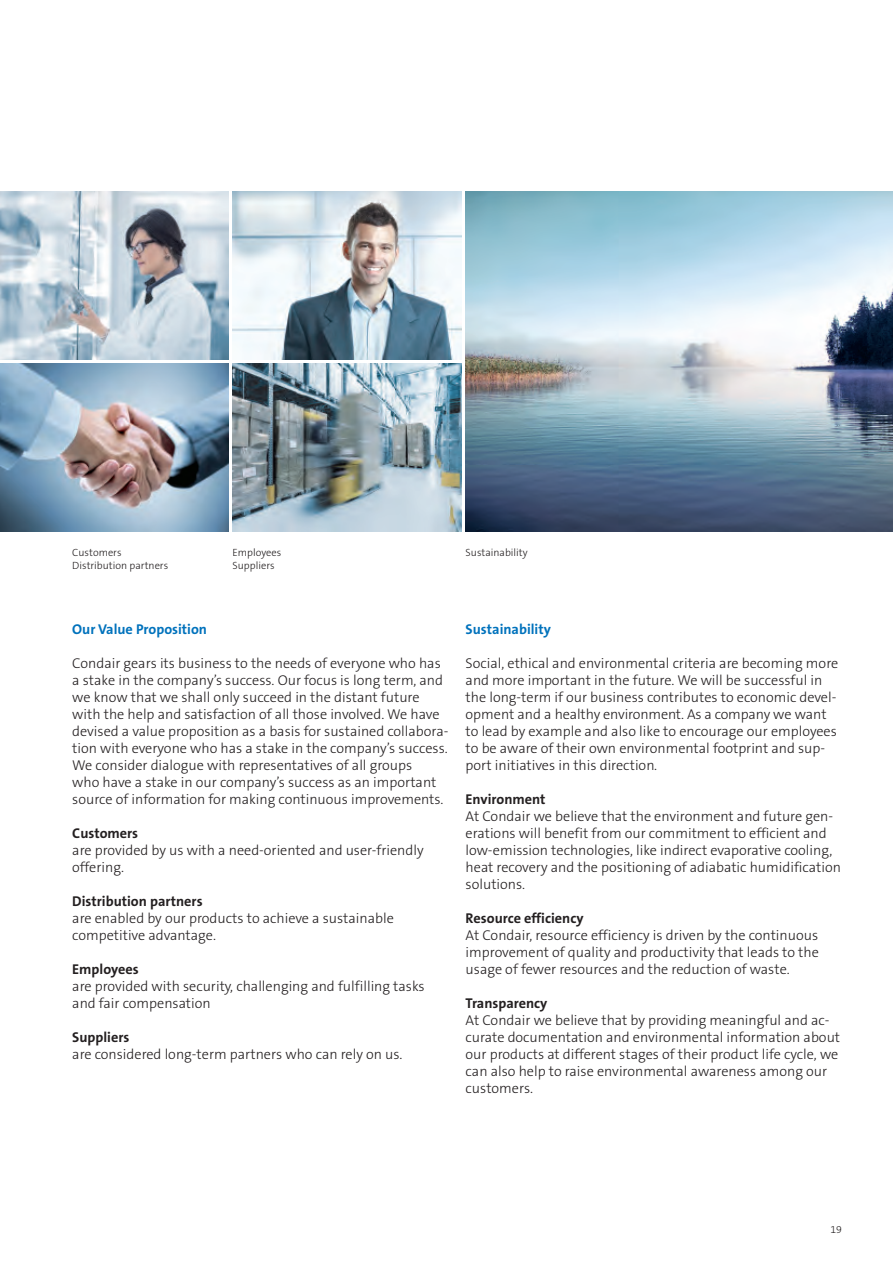
<style>
.page{position:relative;width:893px;height:1263px;background:#fff}
.page>*{position:absolute;margin:0;border:0;box-sizing:border-box;transform-origin:0 0}
.t1{font:300 14.25px/17px "The Sans B W3";color:#231f20}
.t2{font:700 14.25px "The Sans B W7";color:#231f20}
.t3{font:700 14.25px "The Sans B W7";color:#0072bc}
.t4{font:300 10.5px/12.8px "The Sans B W3";color:#231f20}
</style>
<div class="page">
<img style="left:466px;top:191px;width:427px;height:340px">
<img style="left:0;top:191px;width:229px;height:168px">
<img style="left:233px;top:191px;width:228px;height:168px">
<img style="left:0;top:364px;width:229px;height:167px">
<img style="left:233px;top:364px;width:228px;height:167px">
<p class="t4" style="left:72px;top:546px;width:97px">Customers<br>Distribution partners</p>
<p class="t4" style="left:233px;top:546px;width:50px">Employees<br>Suppliers</p>
<p class="t4" style="left:466px;top:546px;width:64px">Sustainability</p>
<p class="t3" style="left:72px;top:620px;width:136px">Our Value Proposition</p>
<p class="t1" style="left:72px;top:654px;width:378px">Condair gears its business to the needs of everyone who has a stake in the company’s success. Our focus is long term, and we know that we shall only succeed in the distant future with the help and satisfaction of all those involved. We have devised a value proposition as a basis for sustained collabora&shy;tion with everyone who has a stake in the company’s success.<br>We consider dialogue with representatives of all groups<br>who have a stake in our company’s success as an important source of information for making continuous improvements.</p>
<p class="t2" style="left:72px;top:824px;width:67px">Customers</p>
<p class="t1" style="left:72px;top:841px;width:353px">are provided by us with a need-oriented and user-friendly offering.</p>
<p class="t2" style="left:72px;top:892px;width:132px">Distribution partners</p>
<p class="t1" style="left:72px;top:910px;width:323px">are enabled by our products to achieve a sustainable competitive advantage.</p>
<p class="t2" style="left:72px;top:960px;width:68px">Employees</p>
<p class="t1" style="left:72px;top:978px;width:354px">are provided with security, challenging and fulfilling tasks and fair compensation</p>
<p class="t2" style="left:72px;top:1028px;width:59px">Suppliers</p>
<p class="t1" style="left:72px;top:1046px;width:332px">are considered long-term partners who can rely on us.</p>
<p class="t3" style="left:466px;top:620px;width:87px">Sustainability</p>
<p class="t1" style="left:466px;top:654px;width:374px">Social, ethical and environmental criteria are becoming more and more important in the future. We will be successful in the long-term if our business contributes to economic devel&shy;opment and a healthy environment. As a company we want to lead by example and also like to encourage our employees to be aware of their own environmental footprint and sup&shy;port initiatives in this direction.</p>
<p class="t2" style="left:466px;top:790px;width:81px">Environment</p>
<p class="t1" style="left:466px;top:808px;width:377px">At Condair we believe that the environment and future gen&shy;erations will benefit from our commitment to efficient and low-emission technologies, like indirect evaporative cooling, heat recovery and the positioning of adiabatic humidification solutions.</p>
<p class="t2" style="left:466px;top:909px;width:119px">Resource efficiency</p>
<p class="t1" style="left:466px;top:927px;width:355px;text-align:justify">At Condair, resource efficiency is driven by the continuous improvement of quality and productivity that leads to the usage of fewer resources and the reduction of waste.</p>
<p class="t2" style="left:466px;top:994px;width:83px">Transparency</p>
<p class="t1" style="left:466px;top:1012px;width:376px">At Condair we believe that by providing meaningful and ac&shy;curate documentation and environmental information about our products at different stages of their product life cycle, we can also help to raise environmental awareness among our customers.</p>
<p class="t4" style="left:830px;top:1223px;width:13px">19</p>
</div>
